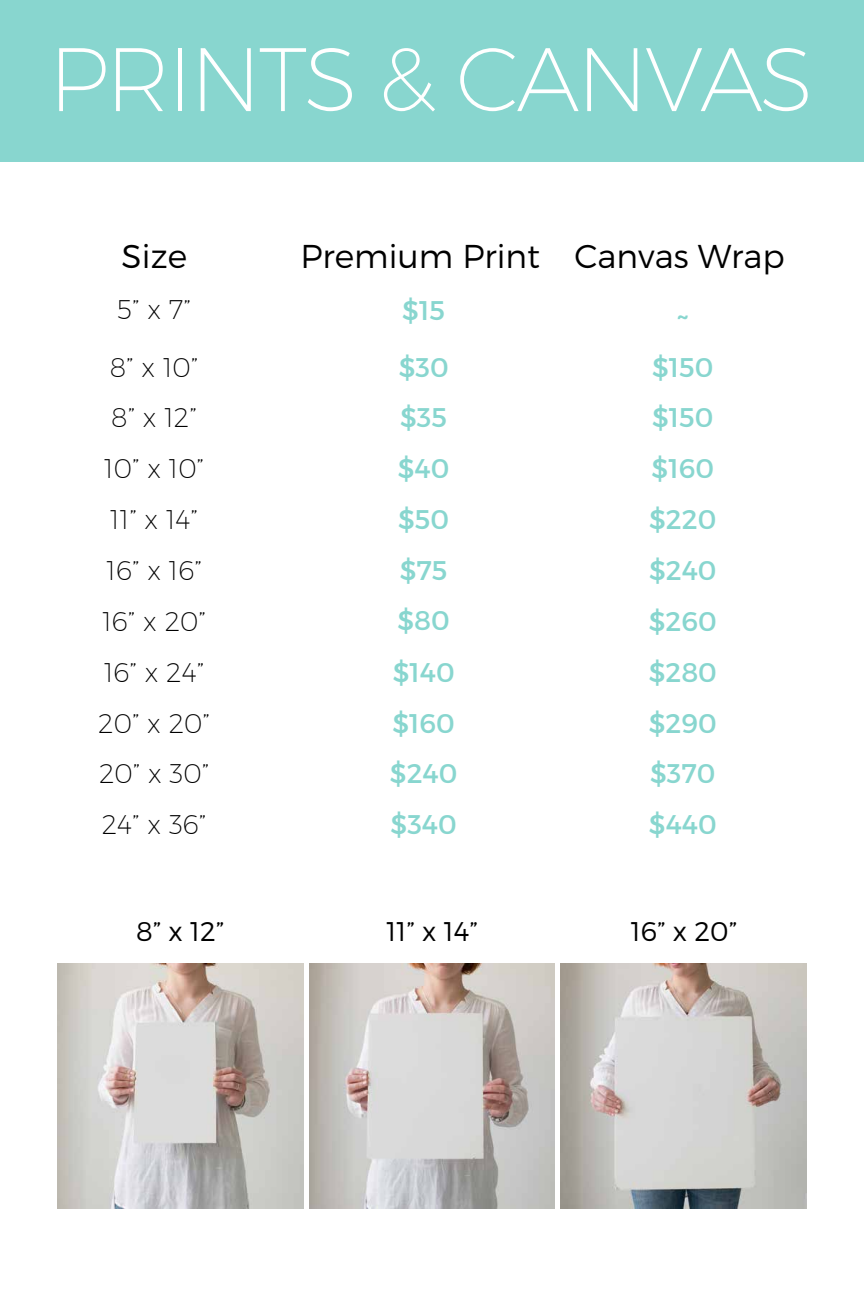
<style>
.page{position:relative;width:864px;height:1296px;background:#fff}
.page>*{position:absolute;margin:0;border:0;box-sizing:border-box;transform-origin:0 0}
.t1{font:200 90px "Montserrat";letter-spacing:-.03em;color:#fff}
.t2{font:300 33px "Montserrat";color:#000}
.t3{font:27px "Montserrat";color:#88d6cf}
.t4{font:200 27px "Montserrat";color:#000}
.t5{font:300 27px "Montserrat";color:#000}
</style>
<div class="page">
<div style="left:0;top:0;width:864px;height:162px;background:#88d6cf"></div>
<img style="left:57px;top:963px;width:246px;height:246px">
<img style="left:309px;top:963px;width:246px;height:246px">
<img style="left:561px;top:963px;width:246px;height:246px">
<h1 class="t1" style="left:48px;top:24px;width:767px">PRINTS &amp; CANVAS</h1>
<p class="t2" style="left:122px;top:236px;width:67px">Size</p>
<p class="t2" style="left:301px;top:236px;width:486px">Premium Print Canvas Wrap</p>
<p class="t4" style="left:117px;top:293px;width:75px">5” x 7”</p>
<p class="t3" style="left:402px;top:294px;width:44px">$15</p>
<p class="t3" style="left:676px;top:300px;width:15px">~</p>
<p class="t4" style="left:110px;top:351px;width:90px">8” x 10”</p>
<p class="t3" style="left:399px;top:351px;width:51px">$30</p>
<p class="t3" style="left:652px;top:351px;width:63px">$150</p>
<p class="t4" style="left:111px;top:401px;width:87px">8” x 12”</p>
<p class="t3" style="left:400px;top:401px;width:48px">$35</p>
<p class="t3" style="left:652px;top:401px;width:63px">$150</p>
<p class="t4" style="left:104px;top:452px;width:101px">10” x 10”</p>
<p class="t3" style="left:398px;top:452px;width:53px">$40</p>
<p class="t3" style="left:652px;top:452px;width:64px">$160</p>
<p class="t4" style="left:110px;top:503px;width:89px">11” x 14”</p>
<p class="t3" style="left:398px;top:503px;width:53px">$50</p>
<p class="t3" style="left:649px;top:503px;width:69px">$220</p>
<p class="t4" style="left:106px;top:554px;width:97px">16” x 16”</p>
<p class="t3" style="left:400px;top:553px;width:49px">$75</p>
<p class="t3" style="left:649px;top:553px;width:69px">$240</p>
<p class="t4" style="left:102px;top:605px;width:105px">16” x 20”</p>
<p class="t3" style="left:398px;top:604px;width:54px">$80</p>
<p class="t3" style="left:649px;top:605px;width:69px">$260</p>
<p class="t4" style="left:104px;top:656px;width:102px">16” x 24”</p>
<p class="t3" style="left:393px;top:656px;width:64px">$140</p>
<p class="t3" style="left:649px;top:656px;width:70px">$280</p>
<p class="t4" style="left:98px;top:707px;width:113px">20” x 20”</p>
<p class="t3" style="left:392px;top:707px;width:64px">$160</p>
<p class="t3" style="left:649px;top:707px;width:69px">$290</p>
<p class="t4" style="left:99px;top:757px;width:112px">20” x 30”</p>
<p class="t3" style="left:390px;top:757px;width:69px">$240</p>
<p class="t3" style="left:650px;top:757px;width:67px">$370</p>
<p class="t4" style="left:102px;top:808px;width:106px">24” x 36”</p>
<p class="t3" style="left:391px;top:808px;width:68px">$340</p>
<p class="t3" style="left:649px;top:808px;width:69px">$440</p>
<p class="t5" style="left:136px;top:915px;width:89px">8” x 12”</p>
<p class="t5" style="left:386px;top:915px;width:93px">11” x 14”</p>
<p class="t5" style="left:631px;top:915px;width:108px">16” x 20”</p>
</div>
